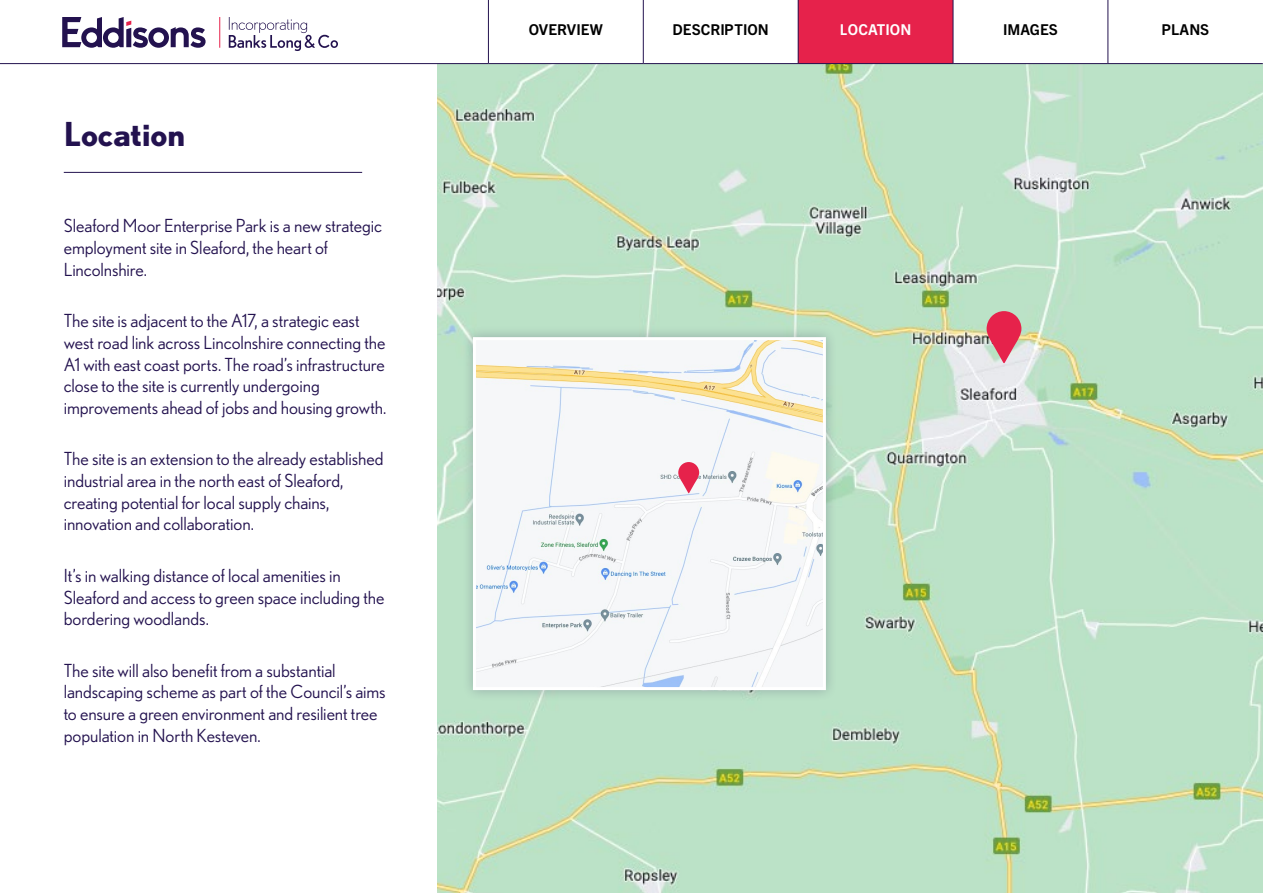
<style>
.page{position:relative;width:1263px;height:893px;background:#fff}
.page>*{position:absolute;margin:0;border:0;box-sizing:border-box;transform-origin:0 0}
.t1{font:700 33px "Nobel";color:#23124f}
.t2{font:18px/21.6px "Nobel";letter-spacing:-.005em;color:#23124f}
.t3{font:700 15px "Trade Gothic Next LT Pro";color:#000}
.t4{font:700 15px "Trade Gothic Next LT Pro";color:#fff}
</style>
<div class="page">
<img style="left:436px;top:64px;width:827px;height:829px">
<div style="left:461px;top:326px;width:377px;height:376px;background:#23124f;opacity:.25"></div>
<img style="left:477px;top:341px;width:345px;height:345px">
<div style="left:473px;top:337px;width:353px;height:353px;border:3px solid #fff"></div>
<hr style="left:64px;top:172px;width:298px;height:1px;background:#23124f">
<svg style="left:986px;top:311px;width:35px;height:52px"></svg>
<svg style="left:678px;top:462px;width:21px;height:31px"></svg>
<hr style="left:953px;top:0;width:1px;height:63px;background:#23124f">
<hr style="left:0;top:63px;width:488px;height:1px;background:#23124f">
<hr style="left:1108px;top:63px;width:155px;height:1px;background:#23124f">
<hr style="left:488px;top:63px;width:155px;height:1px;background:#23124f">
<div style="left:488px;top:0;width:118px;height:64px;background:#fff"></div>
<div style="left:607px;top:0;width:118px;height:64px;background:#fff"></div>
<svg style="left:725px;top:0;width:119px;height:64px"></svg>
<svg style="left:844px;top:1px;width:118px;height:63px;fill:#e6224b"></svg>
<div style="left:1080px;top:0;width:119px;height:64px;background:#fff"></div>
<svg style="left:62px;top:17px;width:144px;height:31px"></svg>
<hr style="left:219px;top:17px;width:1px;height:31px;background:#e6224b">
<svg style="left:229px;top:17px;width:109px;height:34px"></svg>
<h1 class="t1" style="left:64px;top:115px;width:123px">Location</h1>
<p class="t2" style="left:64px;top:215px;width:320px">Sleaford Moor Enterprise Park is a new strategic employment site in Sleaford, the heart of<br>Lincolnshire.</p>
<p class="t2" style="left:64px;top:310px;width:324px">The site is adjacent to the A17, a strategic east west road link across Lincolnshire connecting the A1 with east coast ports. The road’s infrastructure close to the site is currently undergoing improvements ahead of jobs and housing growth.</p>
<p class="t2" style="left:64px;top:448px;width:321px">The site is an extension to the already established industrial area in the north east of Sleaford, creating potential for local supply chains, innovation and collaboration.</p>
<p class="t2" style="left:64px;top:564px;width:322px">It’s in walking distance of local amenities in<br>Sleaford and access to green space including the bordering woodlands.</p>
<p class="t2" style="left:64px;top:659px;width:323px">The site will also benefit from a substantial landscaping scheme as part of the Council’s aims to ensure a green environment and resilient tree population in North Kesteven.</p>
<p class="t3" style="left:529px;top:19px;width:76px">OVERVIEW</p>
<p class="t3" style="left:673px;top:19px;width:98px">DESCRI PTION</p>
<p class="t4" style="left:840px;top:19px;width:61px">LOCATION</p>
<p class="t3" style="left:1003px;top:19px;width:56px">IMAGES</p>
<p class="t3" style="left:1162px;top:19px;width:49px">PLANS</p>
</div>
